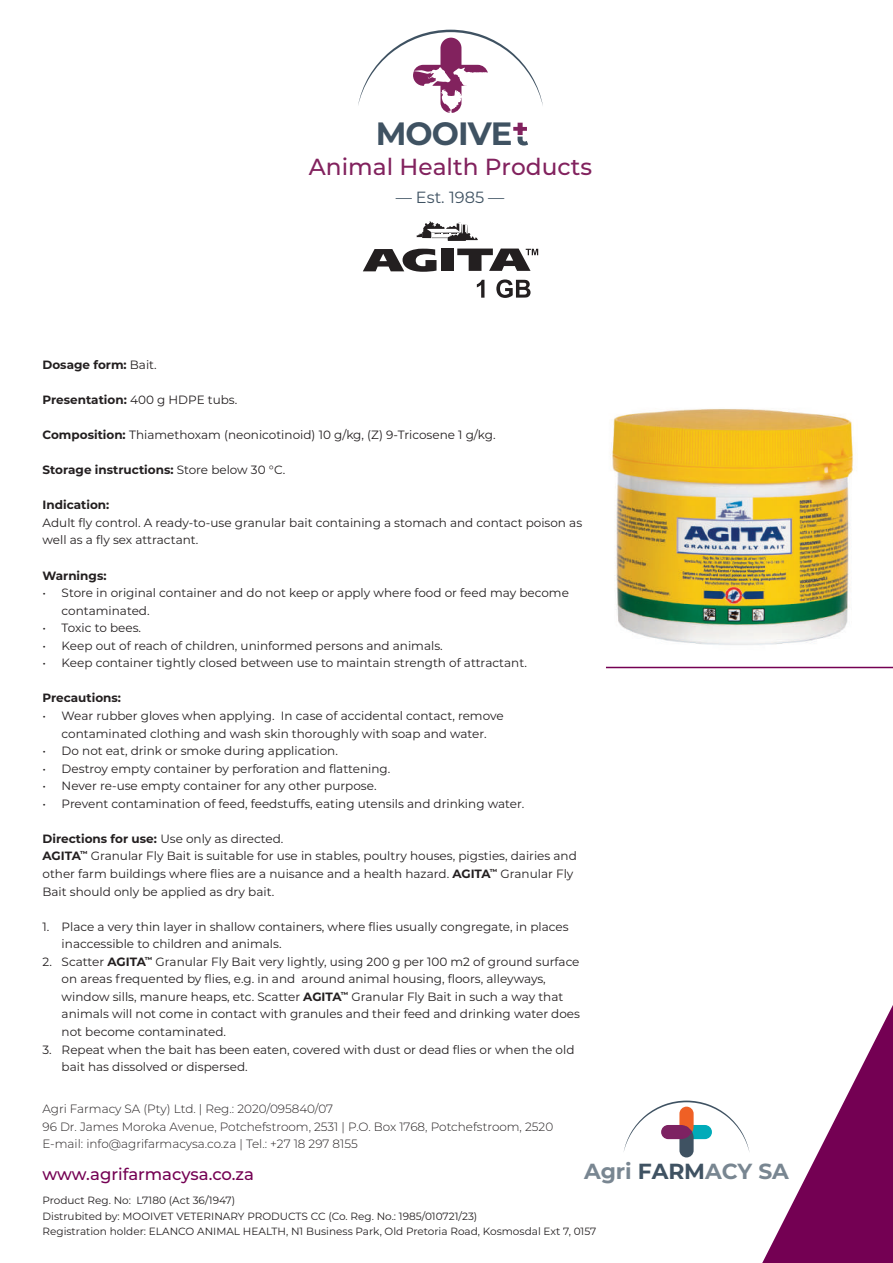
<style>
.page{position:relative;width:893px;height:1263px;background:#fff}
.page>*{position:absolute;margin:0;border:0;box-sizing:border-box;transform-origin:0 0}
.t1{font:700 32.25px "Montserrat";letter-spacing:-.03em;color:#3f5262}
.t2{font:500 23.25px "Montserrat";color:#82225e}
.t3{font:700 21.9px "Montserrat";letter-spacing:-.005em;color:rgb(63 82 98/.7)}
.t4{font:500 16.5px "Montserrat";letter-spacing:-.005em;color:#740053}
.t5{font:16.2px "Montserrat";color:#3f5262}
.t6{font:12px/17.5px "Montserrat";color:#231f20}
.t7{font:300 12px/17.5px "Montserrat";color:#231f20}
.t8{font:700 12px "Montserrat";color:#231f20}
.t9{font:10.5px/15.3px "Montserrat";color:#231f20}
.s1{font-weight:400}
.s2{font-weight:700}
.s3{color:#3f5262}
</style>
<div class="page">
<svg style="left:762px;top:1005px;width:131px;height:258px;fill:#740053"></svg>
<svg style="left:358px;top:30px;width:185px;height:83px"></svg>
<svg style="left:513px;top:123px;width:15px;height:23px"></svg>
<div style="left:571px;top:1090px;width:222px;height:107px;background:#fff"></div>
<svg style="left:623px;top:1100px;width:126px;height:57px"></svg>
<svg style="left:477px;top:280px;width:7px;height:18px"></svg>
<svg style="left:496px;top:279px;width:35px;height:19px"></svg>
<svg style="left:363px;top:249px;width:73px;height:23px"></svg>
<div style="left:441px;top:249px;width:13px;height:22px;background:#231f20"></div>
<svg style="left:416px;top:221px;width:62px;height:20px"></svg>
<svg style="left:457px;top:249px;width:81px;height:22px"></svg>
<img style="left:610px;top:409px;width:244px;height:236px">
<hr style="left:606px;top:667px;width:287px;height:1px;background:#740053">
<h1 class="t1" style="left:376px;top:118px;width:138px">MOOIVE</h1>
<h2 class="t2" style="left:309px;top:158px;width:285px">Animal Health Products</h2>
<h3 class="t5" style="left:396px;top:188px;width:110px">— Est. 1985 —</h3>
<p class="t8" style="left:43px;top:359px;width:116px">Dosage form: <span class="s1">Bait.</span></p>
<p class="t8" style="left:43px;top:394px;width:196px">Presentation: <span class="s1">400 g HDPE tubs.</span></p>
<p class="t6" style="left:43px;top:427px;width:455px"><span class="s2">Composition:</span> Thiamethoxam (neonicotinoid) 10 g/kg, (Z) 9-Tricosene 1 g/kg.</p>
<p class="t8" style="left:43px;top:464px;width:244px">Storage instructions: <span class="s1">Store below 30 °C.</span></p>
<p class="t8" style="left:43px;top:499px;width:68px">Indication:</p>
<p class="t6" style="left:43px;top:515px;width:541px">Adult fly control. A ready-to-use granular bait containing a stomach and contact poison as well as a fly sex attractant.</p>
<p class="t8" style="left:43px;top:569px;width:66px">Warnings:</p>
<p class="t6" style="left:62px;top:585px;width:509px;text-indent:-19px">• Store in original container and do not keep or apply where food or feed may become contaminated.</p>
<p class="t6" style="left:43px;top:620px;width:100px">• Toxic to bees.</p>
<p class="t6" style="left:43px;top:638px;width:402px">• Keep out of reach of children, uninformed persons and animals.</p>
<p class="t6" style="left:43px;top:655px;width:486px">• Keep container tightly closed between use to maintain strength of attractant.</p>
<p class="t8" style="left:43px;top:692px;width:80px">Precautions:</p>
<p class="t6" style="left:43px;top:708px;width:463px;text-align:center">• Wear rubber gloves when applying. In case of accidental contact, remove contaminated clothing and wash skin thoroughly with soap and water.</p>
<p class="t6" style="left:43px;top:743px;width:297px">• Do not eat, drink or smoke during application.</p>
<p class="t6" style="left:43px;top:760px;width:349px">• Destroy empty container by perforation and flattening.</p>
<p class="t6" style="left:43px;top:778px;width:335px">• Never re-use empty container for any other purpose.</p>
<p class="t6" style="left:43px;top:796px;width:483px">• Prevent contamination of feed, feedstuffs, eating utensils and drinking water.</p>
<p class="t6" style="left:43px;top:831px;width:536px"><span class="s2">Directions for use:</span> Use only as directed.<br><span class="s2">AGITA</span><sup>™</sup> Granular Fly Bait is suitable for use in stables, poultry houses, pigsties, dairies and other farm buildings where flies are a nuisance and a health hazard. <span class="s2">AGITA</span><sup>™</sup> Granular Fly Bait should only be applied as dry bait.</p>
<p class="t6" style="left:62px;top:918px;width:508px;text-indent:-19px">1. Place a very thin layer in shallow containers, where flies usually congregate, in places inaccessible to children and animals.</p>
<p class="t6" style="left:62px;top:954px;width:520px;text-indent:-19px">2. Scatter <span class="s2">AGITA</span><sup>™</sup> Granular Fly Bait very lightly, using 200 g per 100 m2 of ground surface on areas frequented by flies, e.g. in and around animal housing, floors, alleyways, window sills, manure heaps, etc. Scatter <span class="s2">AGITA</span><sup>™</sup> Granular Fly Bait in such a way that animals will not come in contact with granules and their feed and drinking water does not become contaminated.</p>
<p class="t6" style="left:62px;top:1041px;width:514px;text-indent:-19px">3. Repeat when the bait has been eaten, covered with dust or dead flies or when the old bait has dissolved or dispersed.</p>
<p class="t7" style="left:43px;top:1101px;width:512px">Agri Farmacy SA (Pty) Ltd. | Reg.: 2020/095840/07<br>96 Dr. James Moroka Avenue, Potchefstroom, 2531 | P.O. Box 1768, Potchefstroom, 2520<br>E-mail: info@agrifarmacysa.co.za | Tel.: +27 18 297 8155</p>
<h3 class="t4" style="left:43px;top:1168px;width:213px">www.agrifarmacysa.co.za</h3>
<h3 class="t3" style="left:584px;top:1160px;width:206px">Agri <span class="s3">FARM</span>ACY SA</h3>
<p class="t9" style="left:43px;top:1194px;width:555px">Product Reg. No: L7180 (Act 36/1947)<br>Distrubited by: MOOIVET VETERINARY PRODUCTS CC (Co. Reg. No.: 1985/010721/23)<br>Registration holder: ELANCO ANIMAL HEALTH, N1 Business Park, Old Pretoria Road, Kosmosdal Ext 7, 0157</p>
</div>
